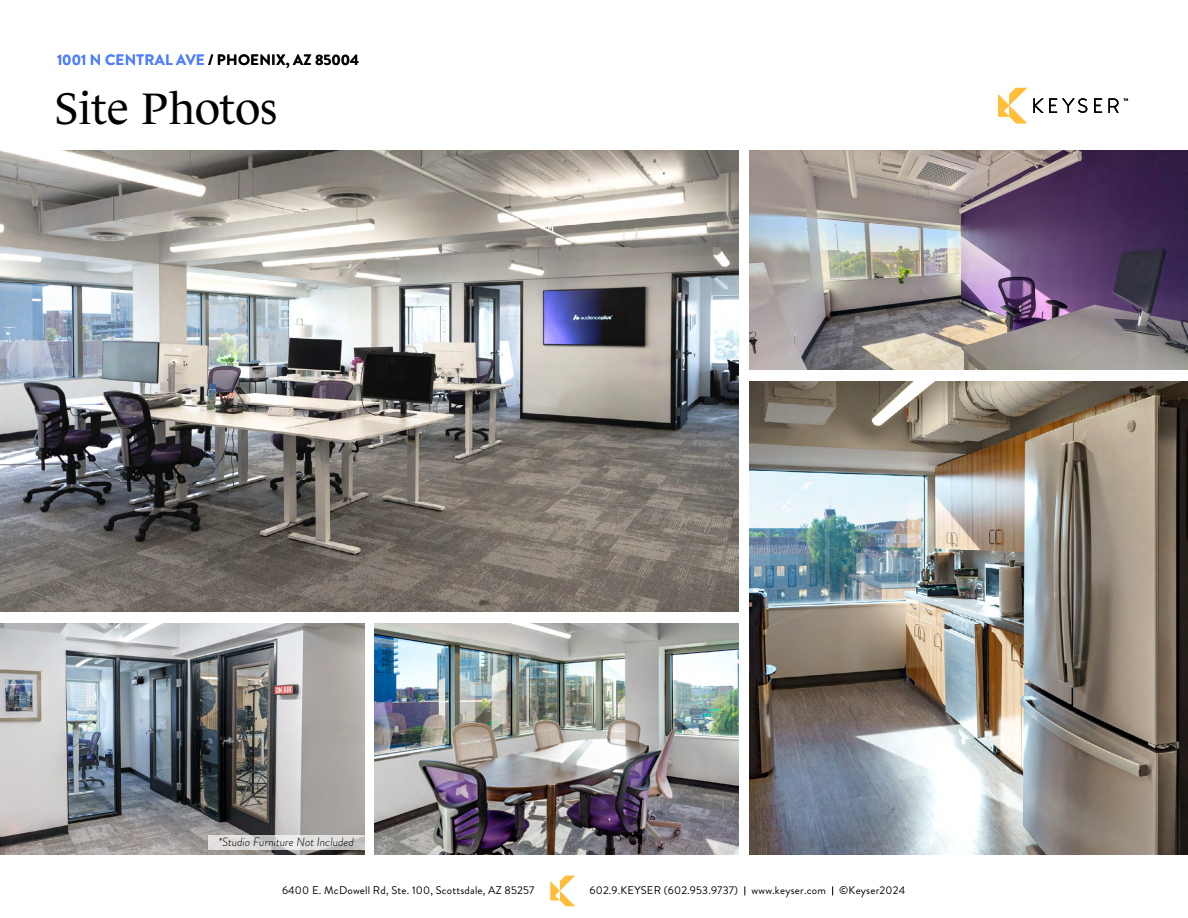
<style>
.page{position:relative;width:1188px;height:918px;background:#fff}
.page>*{position:absolute;margin:0;border:0;box-sizing:border-box;transform-origin:0 0}
.t1{font:45px "Le Monde Journal Std";color:#000}
.t2{font:700 15px "Brandon Grotesque";letter-spacing:.02em;color:#000}
.t3{font:italic 300 12px "Brandon Grotesque";color:#000}
.t4{font:11.1px "Brandon Grotesque";letter-spacing:.015em;color:#000}
.s1{color:#5080ff}
</style>
<div class="page">
<svg style="left:550px;top:876px;width:25px;height:30px"></svg>
<img style="left:0;top:623px;width:364px;height:231px">
<svg style="left:208px;top:836px;width:157px;height:14px;background:#dad9d8"></svg>
<svg style="left:1094px;top:98px;width:8px;height:15px"></svg>
<svg style="left:1033px;top:98px;width:54px;height:15px"></svg>
<svg style="left:1108px;top:98px;width:20px;height:15px"></svg>
<svg style="left:998px;top:88px;width:29px;height:35px"></svg>
<img style="left:0;top:150px;width:739px;height:462px">
<img style="left:750px;top:150px;width:438px;height:220px">
<img style="left:750px;top:381px;width:438px;height:473px">
<img style="left:375px;top:623px;width:364px;height:231px">
<h2 class="t2" style="left:57px;top:49px;width:304px"><span class="s1">1001 N CENTRAL AVE</span> / PHOENIX, AZ 85004</h2>
<h1 class="t1" style="left:54px;top:83px;width:225px">Site Photos</h1>
<p class="t3" style="left:218px;top:834px;width:137px">*Studio Furniture Not Included</p>
<p class="t4" style="left:282px;top:883px;width:254px">6400 E. McDowell Rd, Ste. 100, Scottsdale, AZ 85257</p>
<p class="t4" style="left:590px;top:883px;width:317px">602.9.KEYSER (602.953.9737) www.keyser.com ©Keyser2024</p>
</div>
